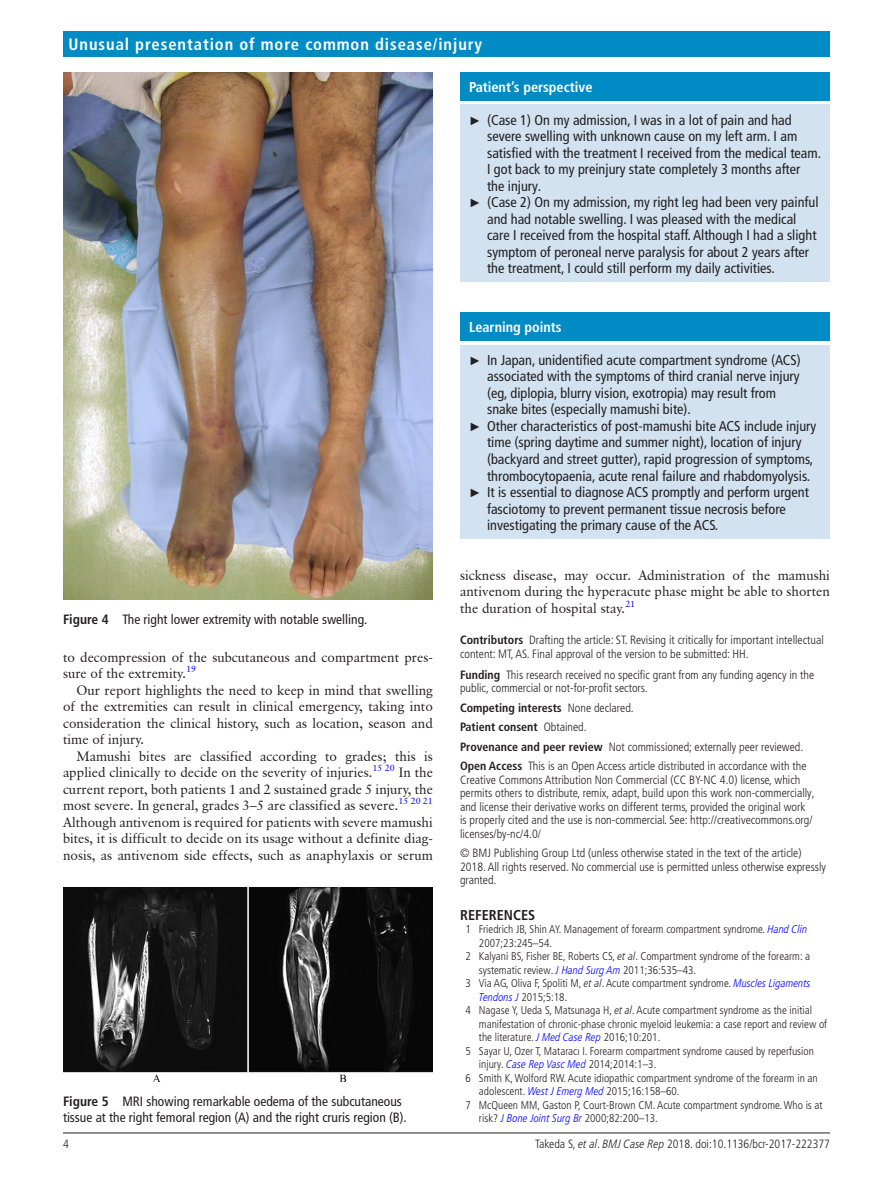
<style>
.page{position:relative;width:893px;height:1191px;background:#fff}
.page>*{position:absolute;margin:0;border:0;box-sizing:border-box;transform-origin:0 0}
.t1{font:700 condensed 16.5px "Frutiger LT Pro";letter-spacing:.055em;color:#fff}
.t2{font:condensed 14.25px "Frutiger LT Pro";color:#231f20}
.t3{font:700 condensed 14.25px "Frutiger LT Pro";color:#fff}
.t4{font:700 condensed 14.25px "Frutiger LT Std";color:#231f20}
.t5{font:13.5px/16.5px "Classical Garamond BT";color:#231f20;text-align:justify}
.t6{font:condensed 13.5px/16.5px "Frutiger LT Pro";color:#231f20}
.t7{font:300 condensed 12px/13.5px "Frutiger LT Pro";color:#231f20}
.t8{font:300 condensed 11.25px "Frutiger LT Pro";color:#231f20}
.s1{font-family:"Arial";font-stretch:normal;font-size:12px}
.s2{font-weight:700}
.s3{font-style:italic;color:#00f}
.s4{font-style:italic}
</style>
<div class="page">
<hr style="left:63px;top:1132px;width:767px;height:1px;background:#231f20">
<div style="left:63px;top:31px;width:767px;height:25px;background:#008bc5"></div>
<img style="left:63px;top:72px;width:370px;height:528px">
<img style="left:63px;top:887px;width:370px;height:194px">
<div style="left:460px;top:72px;width:370px;height:29px;background:#008bc5"></div>
<div style="left:460px;top:105px;width:370px;height:177px;background:#d2e2f0"></div>
<div style="left:460px;top:312px;width:370px;height:29px;background:#008bc5"></div>
<div style="left:460px;top:345px;width:370px;height:194px;background:#d2e2f0"></div>
<p class="t1" style="left:69px;top:34px;width:415px">Unusual presentation of more common disease/injury</p>
<p class="t3" style="left:469px;top:78px;width:125px">Patient’s perspective</p>
<p class="t2" style="left:469px;top:111px;width:324px"><span class="s1">►</span> (Case 1) On my admission, I was in a lot of pain and had</p>
<p class="t2" style="left:487px;top:128px;width:312px">severe swelling with unknown cause on my left arm. I am</p>
<p class="t2" style="left:487px;top:144px;width:336px">satisfied with the treatment I received from the medical team.</p>
<p class="t2" style="left:487px;top:161px;width:315px">I got back to my preinjury state completely 3 months after</p>
<p class="t2" style="left:487px;top:177px;width:56px">the injury.</p>
<p class="t2" style="left:469px;top:194px;width:351px"><span class="s1">►</span> (Case 2) On my admission, my right leg had been very painful</p>
<p class="t2" style="left:487px;top:210px;width:311px">and had notable swelling. I was pleased with the medical</p>
<p class="t2" style="left:487px;top:227px;width:331px">care I received from the hospital staff. Although I had a slight</p>
<p class="t2" style="left:487px;top:243px;width:324px">symptom of peroneal nerve paralysis for about 2 years after</p>
<p class="t2" style="left:487px;top:260px;width:289px">the treatment, I could still perform my daily activities.</p>
<p class="t6" style="left:63px;top:611px;width:306px"><span class="s2">Figure 4</span> The right lower extremity with notable swelling.</p>
<p class="t5" style="left:63px;top:648px;width:371px">to decompression of the subcutaneous and compartment pres&shy;sure of the extremity.<sup>19</sup></p>
<p class="t5" style="left:63px;top:681px;width:371px;text-indent:14px">Our report highlights the need to keep in mind that swelling of the extremities can result in clinical emergency, taking into consideration the clinical history, such as location, season and time of injury.</p>
<p class="t5" style="left:63px;top:747px;width:371px;text-indent:14px">Mamushi bites are classified according to grades; this is applied clinically to decide on the severity of injuries.<sup>15</sup> <sup>20</sup> In the current report, both patients 1 and 2 sustained grade 5 injury, the most severe. In general, grades 3–5 are classified as severe.<sup>15</sup> <sup>20</sup> <sup>21<br></sup>Although antivenom is required for patients with severe mamushi bites, it is difficult to decide on its usage without a definite diag&shy;nosis, as antivenom side effects, such as anaphylaxis or serum</p>
<p class="t6" style="left:63px;top:1092px;width:345px"><span class="s2">Figure 5</span> MRI showing remarkable oedema of the subcutaneous tissue at the right femoral region (A) and the right cruris region (B).</p>
<p class="t3" style="left:469px;top:319px;width:94px">Learning points</p>
<p class="t2" style="left:469px;top:352px;width:333px"><span class="s1">►</span> In Japan, unidentified acute compartment syndrome (ACS)</p>
<p class="t2" style="left:487px;top:368px;width:314px">associated with the symptoms of third cranial nerve injury</p>
<p class="t2" style="left:487px;top:385px;width:291px">(eg, diplopia, blurry vision, exotropia) may result from</p>
<p class="t2" style="left:487px;top:401px;width:205px">snake bites (especially mamushi bite).</p>
<p class="t2" style="left:469px;top:418px;width:349px"><span class="s1">►</span> Other characteristics of post-mamushi bite ACS include injury</p>
<p class="t2" style="left:487px;top:434px;width:316px">time (spring daytime and summer night), location of injury</p>
<p class="t2" style="left:487px;top:451px;width:328px">(backyard and street gutter), rapid progression of symptoms,</p>
<p class="t2" style="left:487px;top:467px;width:325px">thrombocytopaenia, acute renal failure and rhabdomyolysis.</p>
<p class="t2" style="left:469px;top:484px;width:341px"><span class="s1">►</span> It is essential to diagnose ACS promptly and perform urgent</p>
<p class="t2" style="left:487px;top:500px;width:300px">fasciotomy to prevent permanent tissue necrosis before</p>
<p class="t2" style="left:487px;top:517px;width:233px">investigating the primary cause of the ACS.</p>
<p class="t5" style="left:460px;top:566px;width:371px">sickness disease, may occur. Administration of the mamushi antivenom during the hyperacute phase might be able to shorten the duration of hospital stay.<sup>21</sup></p>
<p class="t7" style="left:460px;top:633px;width:365px"><span class="s2">Contributors</span> Drafting the article: ST. Revising it critically for important intellectual content: MT, AS. Final approval of the version to be submitted: HH.</p>
<p class="t7" style="left:460px;top:668px;width:356px"><span class="s2">Funding</span> This research received no specific grant from any funding agency in the public, commercial or not-for-profit sectors.</p>
<p class="t7" style="left:460px;top:698px;width:348px;line-height:19.5px"><span class="s2">Competing interests</span> None declared.<br><span class="s2">Patient consent</span> Obtained.<br><span class="s2">Provenance and peer review</span> Not commissioned; externally peer reviewed.<br><span class="s2">Open Access</span> This is an Open Access article distributed in accordance with the</p>
<p class="t7" style="left:460px;top:773px;width:356px">Creative Commons Attribution Non Commercial (CC BY-NC 4.0) license, which permits others to distribute, remix, adapt, build upon this work non-commercially, and license their derivative works on different terms, provided the original work is properly cited and the use is non-commercial. See: http://creativecommons.org/ licenses/by-nc/4.0/</p>
<p class="t7" style="left:460px;top:846px;width:367px">© BMJ Publishing Group Ltd (unless otherwise stated in the text of the article)<br>2018. All rights reserved. No commercial use is permitted unless otherwise expressly granted.</p>
<p class="t4" style="left:460px;top:906px;width:77px">REFERENCES</p>
<p class="t8" style="left:465px;top:922px;width:343px">1 Friedrich JB, Shin AY. Management of forearm compartment syndrome. <span class="s3">Hand Clin</span></p>
<p class="t8" style="left:479px;top:936px;width:75px">2007;23:245–54.</p>
<p class="t8" style="left:465px;top:949px;width:346px">2 Kalyani BS, Fisher BE, Roberts CS, <span class="s4">et al</span>. Compartment syndrome of the forearm: a</p>
<p class="t8" style="left:479px;top:963px;width:219px">systematic review. <span class="s3">J Hand Surg Am</span> 2011;36:535–43.</p>
<p class="t8" style="left:465px;top:976px;width:346px">3 Via AG, Oliva F, Spoliti M, <span class="s4">et al</span>. Acute compartment syndrome. <span class="s3">Muscles Ligaments</span></p>
<p class="t8" style="left:479px;top:990px;width:90px"><span class="s3">Tendons J</span> 2015;5:18.</p>
<p class="t8" style="left:465px;top:1003px;width:348px">4 Nagase Y, Ueda S, Matsunaga H, <span class="s4">et al</span>. Acute compartment syndrome as the initial</p>
<p class="t8" style="left:479px;top:1017px;width:350px">manifestation of chronic-phase chronic myeloid leukemia: a case report and review of</p>
<p class="t8" style="left:479px;top:1030px;width:183px">the literature. <span class="s3">J Med Case Rep</span> 2016;10:201.</p>
<p class="t8" style="left:465px;top:1044px;width:350px">5 Sayar U, Ozer T, Mataracı I. Forearm compartment syndrome caused by reperfusion</p>
<p class="t8" style="left:479px;top:1057px;width:179px">injury. <span class="s3">Case Rep Vasc Med</span> 2014;2014:1–3.</p>
<p class="t8" style="left:465px;top:1071px;width:354px">6 Smith K, Wolford RW. Acute idiopathic compartment syndrome of the forearm in an</p>
<p class="t8" style="left:479px;top:1084px;width:202px">adolescent. <span class="s3">West J Emerg Med</span> 2015;16:158–60.</p>
<p class="t8" style="left:465px;top:1098px;width:359px">7 McQueen MM, Gaston P, Court-Brown CM. Acute compartment syndrome. Who is at</p>
<p class="t8" style="left:479px;top:1111px;width:180px">risk? <span class="s3">J Bone Joint Surg Br</span> 2000;82:200–13.</p>
<p class="t7" style="left:63px;top:1136px;width:7px">4</p>
<p class="t7" style="left:535px;top:1136px;width:296px">Takeda S, <span class="s4">et al</span>. <span class="s4">BMJ Case Rep</span> 2018. doi:10.1136/bcr-2017-222377</p>
</div>
